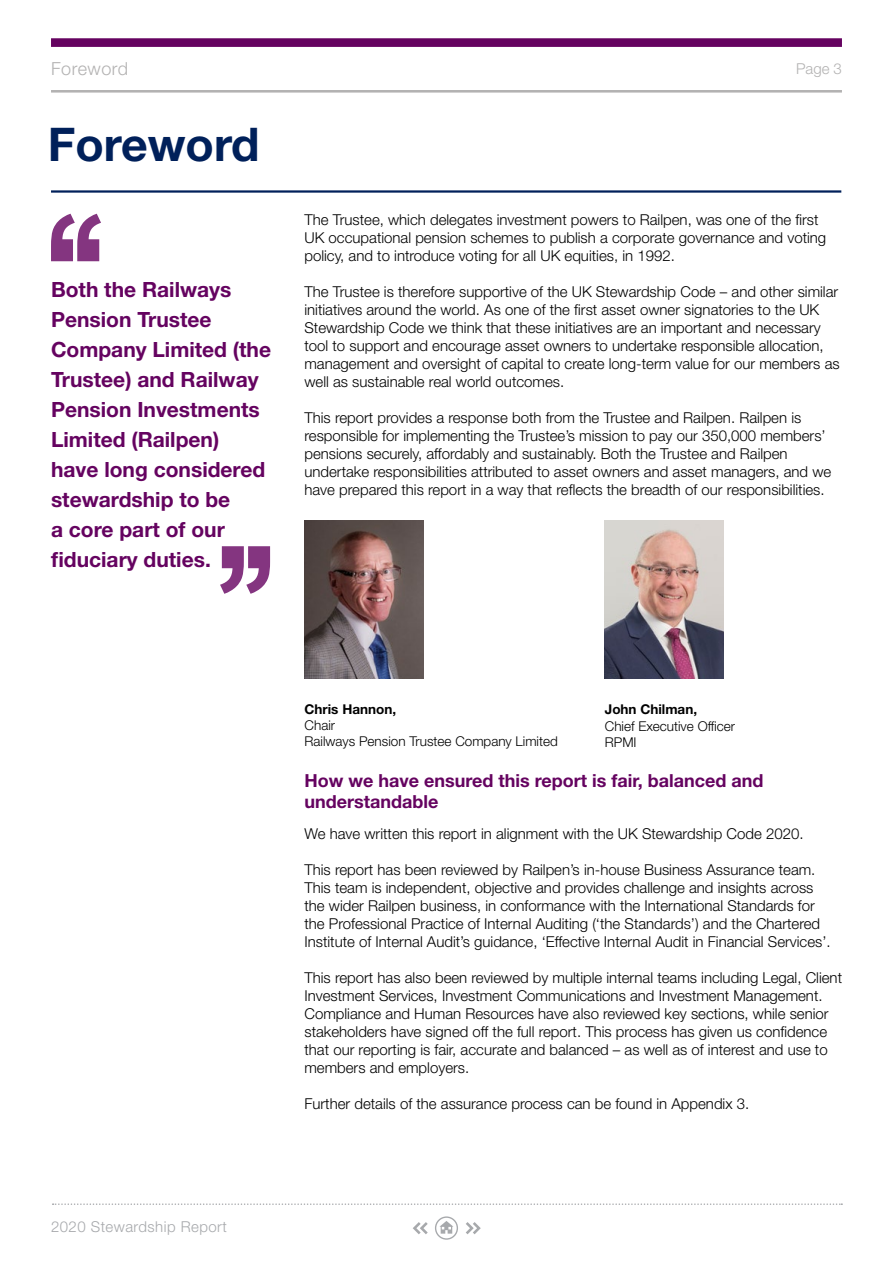
<style>
.page{position:relative;width:893px;height:1263px;background:#fff}
.page>*{position:absolute;margin:0;border:0;box-sizing:border-box;transform-origin:0 0}
.t1{font:700 46.5px "Helvetica Neue LT Std";color:#00205a}
.t2{font:700 21px/30px "Helvetica Neue LT Std";color:#650360}
.t3{font:700 18px/21.6px "Helvetica Neue LT Std";color:#650360}
.t4{font:300 18px "Helvetica Neue LT Std";letter-spacing:.03em;color:#b3b2b2}
.t5{font:300 15px/18px "Helvetica Neue LT Std";color:#000}
.t6{font:300 15px "Helvetica Neue LT Std";letter-spacing:.03em;color:#a7a9ac}
.t7{font:300 15px "Helvetica Neue LT Std";color:#b3b2b2}
.t8{font:300 13.5px/16.2px "Helvetica Neue LT Std";color:#000}
.t9{font:700 13.5px "Helvetica Neue LT Std";color:#000}
</style>
<div class="page">
<div style="left:435px;top:1216px;width:23px;height:24px;border:1px solid #a7a9ac;border-radius:50%"></div>
<svg style="left:53px;top:1203px;width:789px;height:2px"></svg>
<svg style="left:466px;top:1222px;width:15px;height:12px"></svg>
<svg style="left:413px;top:1222px;width:15px;height:12px"></svg>
<svg style="left:440px;top:1221px;width:13px;height:12px"></svg>
<div style="left:51px;top:38px;width:791px;height:9px;background:#650360"></div>
<hr style="left:51px;top:90px;width:791px;height:3px;background:#b3b2b2">
<img style="left:304px;top:521px;width:120px;height:158px">
<svg style="left:51px;top:214px;width:50px;height:47px"></svg>
<svg style="left:220px;top:546px;width:50px;height:48px"></svg>
<hr style="left:51px;top:190px;width:790px;height:3px;background:#00205a">
<img style="left:604px;top:521px;width:120px;height:158px">
<p class="t4" style="left:51px;top:57px;width:79px">Foreword</p>
<h1 class="t1" style="left:48px;top:115px;width:213px">Foreword</h1>
<h2 class="t2" style="left:51px;top:274px;width:222px">Both the Railways<br>Pension Trustee<br>Company Limited (the<br>Trustee) and Railway<br>Pension Investments<br>Limited (Railpen) have long considered stewardship to be<br>a core part of our fiduciary duties.</h2>
<p class="t7" style="left:796px;top:59px;width:47px">Page 3</p>
<p class="t5" style="left:304px;top:211px;width:523px">The Trustee, which delegates investment powers to Railpen, was one of the first<br>UK occupational pension schemes to publish a corporate governance and voting policy, and to introduce voting for all UK equities, in 1992.</p>
<p class="t5" style="left:304px;top:283px;width:537px">The Trustee is therefore supportive of the UK Stewardship Code – and other similar initiatives around the world. As one of the first asset owner signatories to the UK Stewardship Code we think that these initiatives are an important and necessary tool to support and encourage asset owners to undertake responsible allocation, management and oversight of capital to create long-term value for our members as well as sustainable real world outcomes.</p>
<p class="t5" style="left:304px;top:409px;width:528px">This report provides a response both from the Trustee and Railpen. Railpen is responsible for implementing the Trustee’s mission to pay our 350,000 members’ pensions securely, affordably and sustainably. Both the Trustee and Railpen undertake responsibilities attributed to asset owners and asset managers, and we have prepared this report in a way that reflects the breadth of our responsibilities.</p>
<p class="t6" style="left:51px;top:1218px;width:177px">2020 Stewardship Report</p>
<p class="t9" style="left:305px;top:701px;width:93px">Chris Hannon,</p>
<p class="t8" style="left:305px;top:717px;width:255px">Chair<br>Railways Pension Trustee Company Limited</p>
<p class="t9" style="left:605px;top:701px;width:94px">John Chilman,</p>
<p class="t8" style="left:605px;top:717px;width:132px">Chief Executive Officer<br>RPMI</p>
<p class="t3" style="left:304px;top:769px;width:460px">How we have ensured this report is fair, balanced and understandable</p>
<p class="t5" style="left:304px;top:824px;width:501px">We have written this report in alignment with the UK Stewardship Code 2020.</p>
<p class="t5" style="left:304px;top:860px;width:528px">This report has been reviewed by Railpen’s in-house Business Assurance team.<br>This team is independent, objective and provides challenge and insights across the wider Railpen business, in conformance with the International Standards for the Professional Practice of Internal Auditing (‘the Standards’) and the Chartered Institute of Internal Audit’s guidance, ‘Effective Internal Audit in Financial Services’.</p>
<p class="t5" style="left:304px;top:968px;width:539px">This report has also been reviewed by multiple internal teams including Legal, Client Investment Services, Investment Communications and Investment Management.<br>Compliance and Human Resources have also reviewed key sections, while senior stakeholders have signed off the full report. This process has given us confidence that our reporting is fair, accurate and balanced – as well as of interest and use to members and employers.</p>
<p class="t5" style="left:304px;top:1094px;width:446px">Further details of the assurance process can be found in Appendix 3.</p>
</div>
